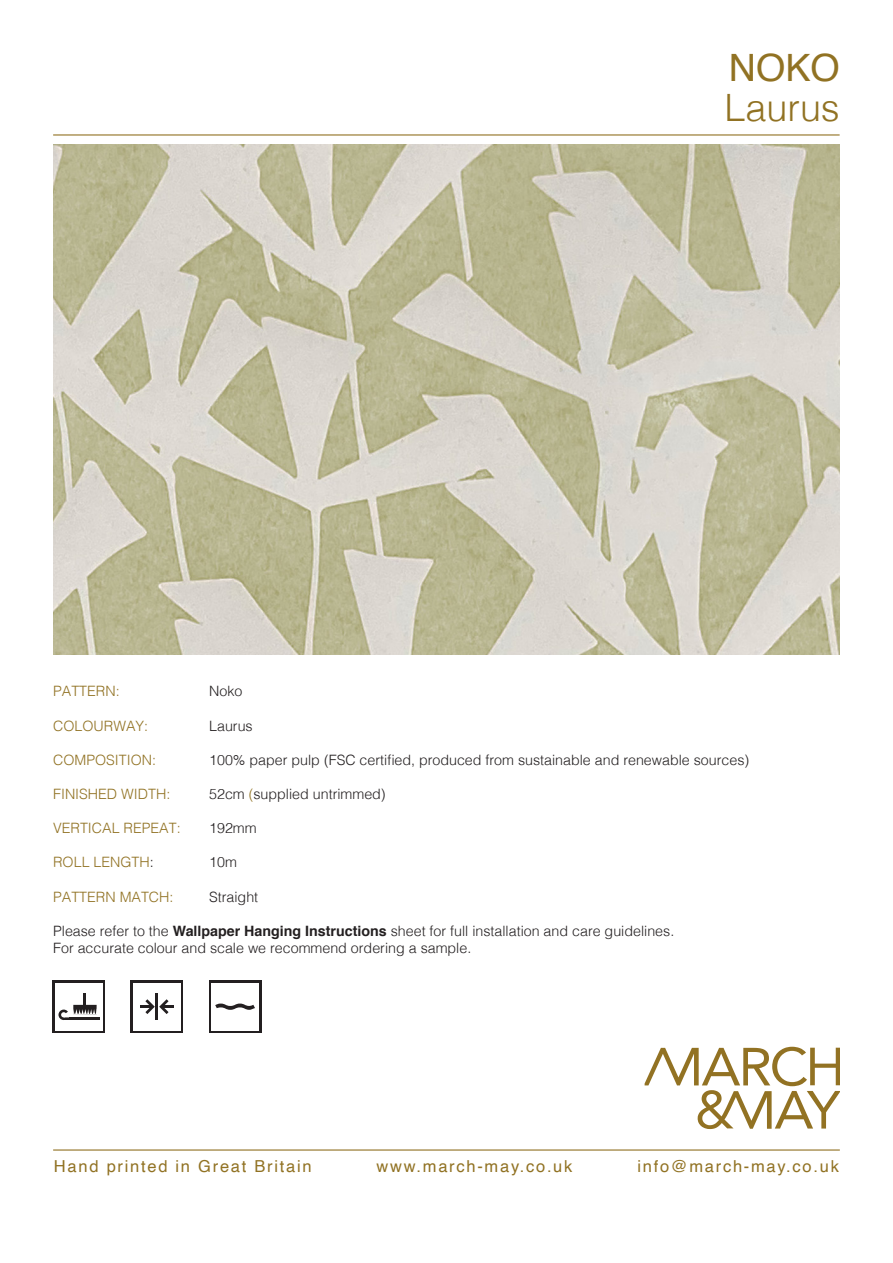
<style>
.page{position:relative;width:893px;height:1263px;background:#fff}
.page>*{position:absolute;margin:0;border:0;box-sizing:border-box;transform-origin:0 0}
.t1{font:300 37.65px "Helvetica";color:#917223}
.t2{font:37.65px "Helvetica";color:#917223}
.t3{font:16.5px "Helvetica";letter-spacing:.105em;color:#917223}
.t4{font:300 14.25px "Helvetica";color:#231f20}
.t5{font:300 14.25px "Helvetica";color:#917223}
.s1{color:#917223}
.s2{color:#231f20}
.s3{font-weight:700}
</style>
<div class="page">
<hr style="left:53px;top:134px;width:787px;height:2px;background:#927223">
<hr style="left:53px;top:1149px;width:787px;height:1px;background:#917223">
<svg style="left:645px;top:1047px;width:195px;height:82px"></svg>
<img style="left:53px;top:145px;width:787px;height:510px">
<svg style="left:53px;top:980px;width:52px;height:53px"></svg>
<div style="left:55px;top:983px;width:47px;height:47px;background:#fff"></div>
<hr style="left:64px;top:1017px;width:35px;height:3px;background:#231f20">
<svg style="left:58px;top:993px;width:39px;height:27px"></svg>
<svg style="left:131px;top:980px;width:52px;height:53px"></svg>
<div style="left:133px;top:983px;width:48px;height:47px;background:#fff"></div>
<hr style="left:156px;top:993px;width:2px;height:27px;background:#231f20">
<svg style="left:140px;top:999px;width:34px;height:15px"></svg>
<svg style="left:209px;top:980px;width:52px;height:53px"></svg>
<div style="left:212px;top:983px;width:47px;height:47px;background:#fff"></div>
<svg style="left:215px;top:1003px;width:40px;height:7px"></svg>
<p class="t2" style="left:729px;top:39px;width:112px">NOKO</p>
<p class="t1" style="left:725px;top:76px;width:117px">Laurus</p>
<p class="t5" style="left:53px;top:679px;width:68px">PATTERN:</p>
<p class="t4" style="left:209px;top:679px;width:35px">Noko</p>
<p class="t5" style="left:53px;top:713px;width:97px">COLOURWAY:</p>
<p class="t4" style="left:209px;top:713px;width:45px">Laurus</p>
<p class="t5" style="left:53px;top:748px;width:104px">COMPOSITION:</p>
<p class="t4" style="left:209px;top:748px;width:542px">100% paper pulp (FSC certified, produced from sustainable and renewable sources)</p>
<p class="t5" style="left:53px;top:782px;width:119px">FINISHED WIDTH:</p>
<p class="t4" style="left:209px;top:782px;width:178px">52cm <span class="s1">(</span>supplied untrimmed)</p>
<p class="t5" style="left:53px;top:816px;width:129px">VERTICAL REPEAT:</p>
<p class="t4" style="left:209px;top:816px;width:49px">192mm</p>
<p class="t5" style="left:53px;top:850px;width:102px">ROLL LENGTH<span class="s2">:</span></p>
<p class="t4" style="left:209px;top:850px;width:29px">10m</p>
<p class="t5" style="left:53px;top:884px;width:122px">PATTERN MATCH:</p>
<p class="t4" style="left:209px;top:884px;width:51px">Straight</p>
<p class="t4" style="left:53px;top:919px;width:623px">Please refer to the <span class="s3">Wallpaper Hanging Instructions</span> sheet for full installation and care guidelines.</p>
<p class="t4" style="left:53px;top:936px;width:420px">For accurate colour and scale we recommend ordering a sample.</p>
<p class="t3" style="left:54px;top:1153px;width:259px">Hand printed in Great Britain</p>
<p class="t3" style="left:377px;top:1153px;width:197px">www.march-may.co.uk</p>
<p class="t3" style="left:637px;top:1153px;width:203px">info@march-may.co.uk</p>
</div>
